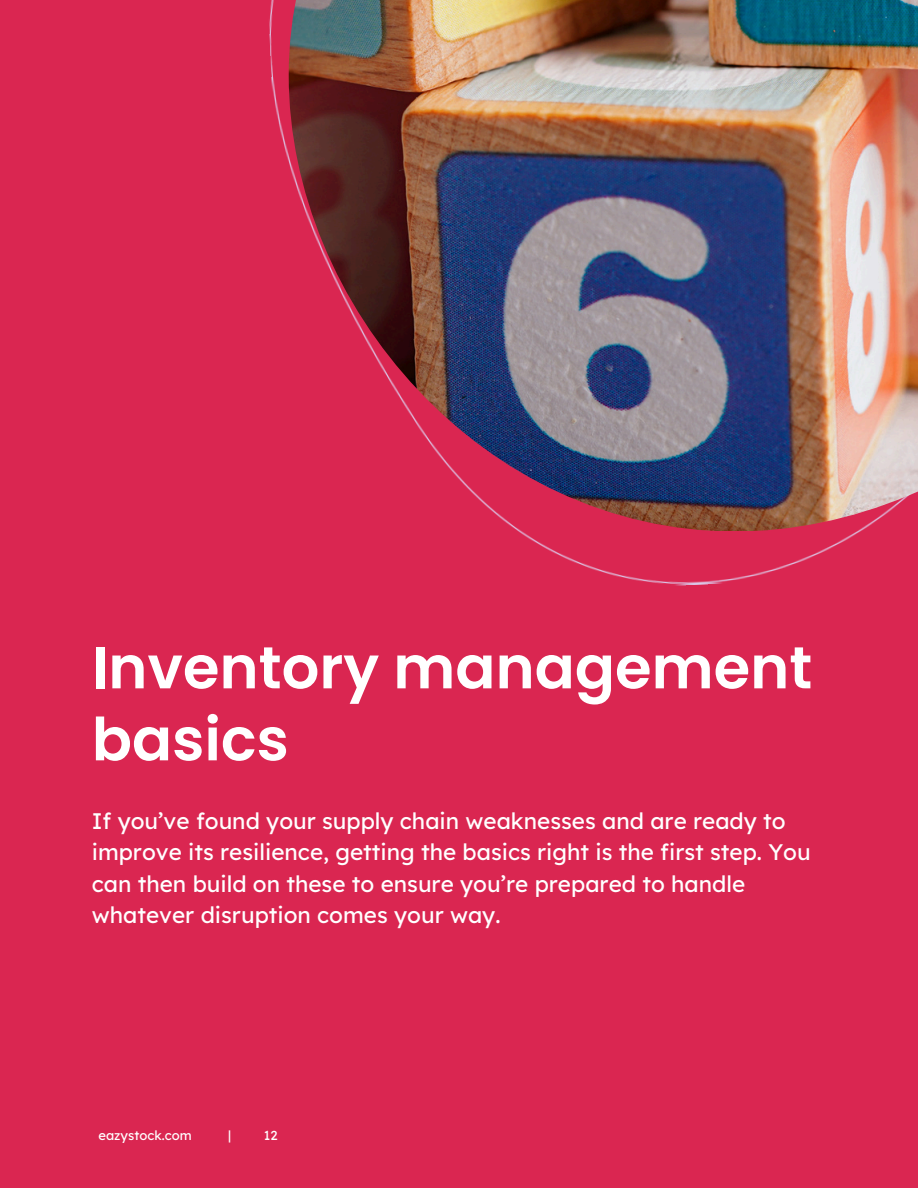
<style>
.page{position:relative;width:918px;height:1188px;background:#da2651}
.page>*{position:absolute;margin:0;border:0;box-sizing:border-box;transform-origin:0 0}
.t1{font:600 59.25px/72px "Poppins";color:#fff}
.t2{font:22.5px/31.5px "Lexend";color:#fff}
.t3{font:13.05px "Lexend";color:#fff}
</style>
<div class="page">
<img style="left:289px;top:0;width:629px;height:531px">
<p class="t1" style="left:92px;top:632px;width:722px">Inventory management basics</p>
<h2 class="t2" style="left:92px;top:804px;width:720px">If you’ve found your supply chain weaknesses and are ready to improve its resilience, getting the basics right is the first step. You can then build on these to ensure you’re prepared to handle whatever disruption comes your way.</h2>
<p class="t3" style="left:98px;top:1127px;width:95px">eazystock.com</p>
<p class="t3" style="left:228px;top:1127px;width:5px">|</p>
<p class="t3" style="left:264px;top:1127px;width:15px">12</p>
</div>
